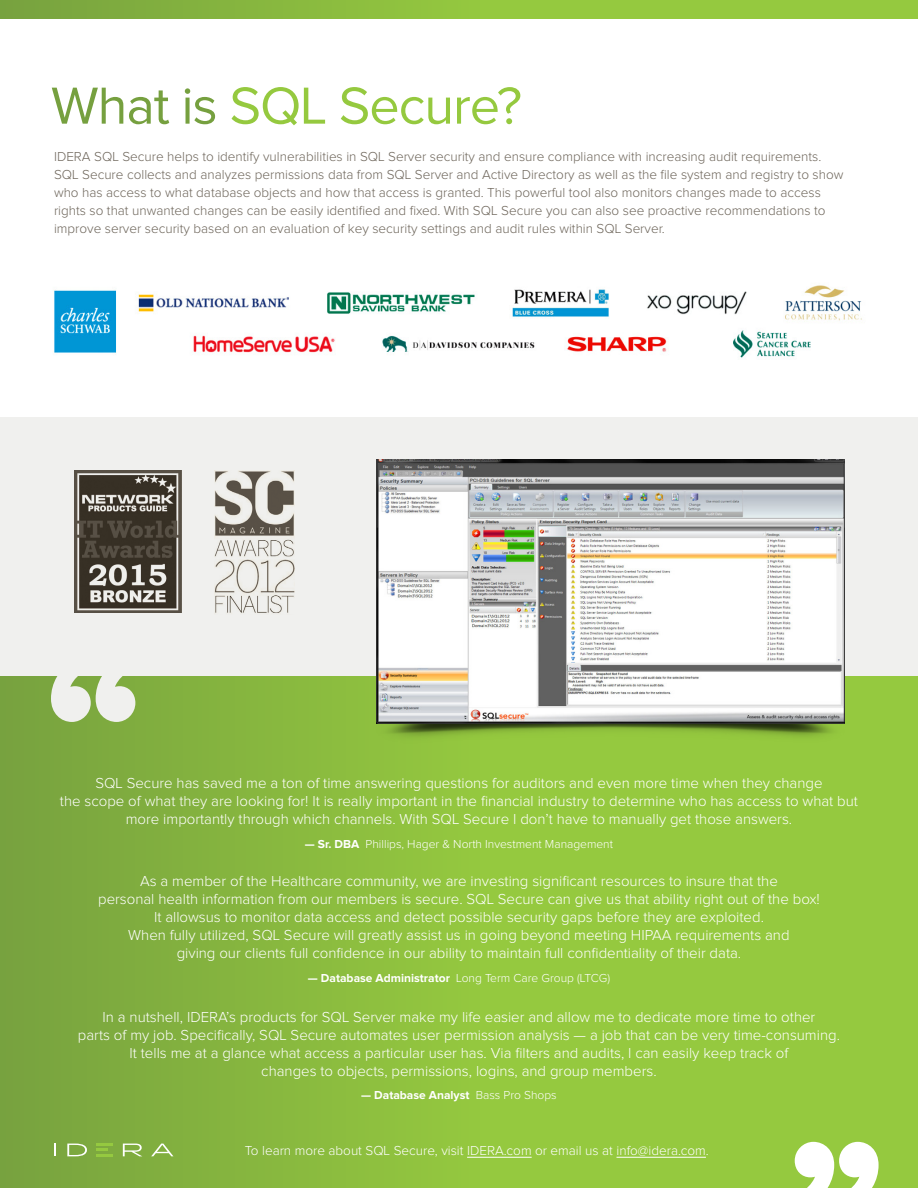
<style>
.page{position:relative;width:918px;height:1188px;background:#fff}
.page>*{position:absolute;margin:0;border:0;box-sizing:border-box;transform-origin:0 0}
.t1{font:54px "Proxima Nova";letter-spacing:-.02em;color:#95c93f}
.t2{font:300 15px/18px "Proxima Nova";color:#fff;text-align:center}
.t3{font:300 13.5px/18px "Proxima Nova";color:#6d655a}
.t4{font:300 13.5px "Proxima Nova";color:#fff}
.t5{font:300 12px "Proxima Nova";color:#fff}
.t6{font:700 12px "Proxima Nova";color:#fff}
.s1{color:#76a03f}
.s2{font-weight:700}
.s3{font-weight:300}
</style>
<div class="page">
<div style="left:0;top:418px;width:918px;height:400px;background:#f0f0ee"></div>
<div style="left:0;top:0;width:918px;height:19px;background:linear-gradient(to right,#7eaa3f,#9cd33f)"></div>
<div style="left:0;top:676px;width:918px;height:512px;background:linear-gradient(to right,#7eaa3f,#9cd33f)"></div>
<svg style="left:795px;top:1142px;width:84px;height:46px"></svg>
<svg style="left:51px;top:676px;width:84px;height:46px"></svg>
<svg style="left:54px;top:1144px;width:2px;height:12px"></svg>
<svg style="left:67px;top:1144px;width:20px;height:12px"></svg>
<svg style="left:123px;top:1144px;width:19px;height:12px"></svg>
<svg style="left:151px;top:1144px;width:22px;height:12px"></svg>
<svg style="left:96px;top:1144px;width:17px;height:12px"></svg>
<img style="left:376px;top:459px;width:468px;height:306px">
<img style="left:54px;top:285px;width:808px;height:73px">
<img style="left:214px;top:470px;width:81px;height:143px">
<hr style="left:467px;top:1157px;width:65px;height:1px;background:#fff">
<hr style="left:616px;top:1157px;width:90px;height:1px;background:#fff">
<img style="left:74px;top:471px;width:107px;height:141px">
<h1 class="t1" style="left:51px;top:81px;width:473px"><span class="s1">What is</span> SQL Secure?</h1>
<p class="t3" style="left:54px;top:148px;width:791px">IDERA SQL Secure helps to identify vulnerabilities in SQL Server security and ensure compliance with increasing audit requirements.<br>SQL Secure collects and analyzes permissions data from SQL Server and Active Directory as well as the file system and registry to show who has access to what database objects and how that access is granted. This powerful tool also monitors changes made to access rights so that unwanted changes can be easily identified and fixed. With SQL Secure you can also see proactive recommendations to improve server security based on an evaluation of key security settings and audit rules within SQL Server.</p>
<p class="t2" style="left:60px;top:775px;width:800px">SQL Secure has saved me a ton of time answering questions for auditors and even more time when they change<br>the scope of what they are looking for! It is really important in the financial industry to determine who has access to what but more importantly through which channels. With SQL Secure I don’t have to manually get those answers.</p>
<p class="t5" style="left:305px;top:838px;width:310px"><span class="s2">— Sr. DBA</span> Phillips, Hager &amp; North Investment Management</p>
<p class="t2" style="left:98px;top:873px;width:723px">As a member of the Healthcare community, we are investing significant resources to insure that the<br>personal health information from our members is secure. SQL Secure can give us that ability right out of the box!<br>It allowsus to monitor data access and detect possible security gaps before they are exploited.<br>When fully utilized, SQL Secure will greatly assist us in going beyond meeting HIPAA requirements and<br>giving our clients full confidence in our ability to maintain full confidentiality of their data.</p>
<p class="t5" style="left:308px;top:972px;width:304px"><span class="s2">— Database Administrator</span> Long Term Care Group (LTCG)</p>
<p class="t2" style="left:78px;top:1008px;width:764px">In a nutshell, IDERA’s products for SQL Server make my life easier and allow me to dedicate more time to other<br>parts of my job. Specifically, SQL Secure automates user permission analysis — a job that can be very time-consuming.<br>It tells me at a glance what access a particular user has. Via filters and audits, I can easily keep track of<br>changes to objects, permissions, logins, and group members.</p>
<p class="t6" style="left:361px;top:1089px;width:197px">— Database Analyst <span class="s3">Bass Pro Shops</span></p>
<p class="t4" style="left:245px;top:1145px;width:465px">To learn more about SQL Secure, visit IDERA.com or email us at info@idera.com.</p>
</div>
